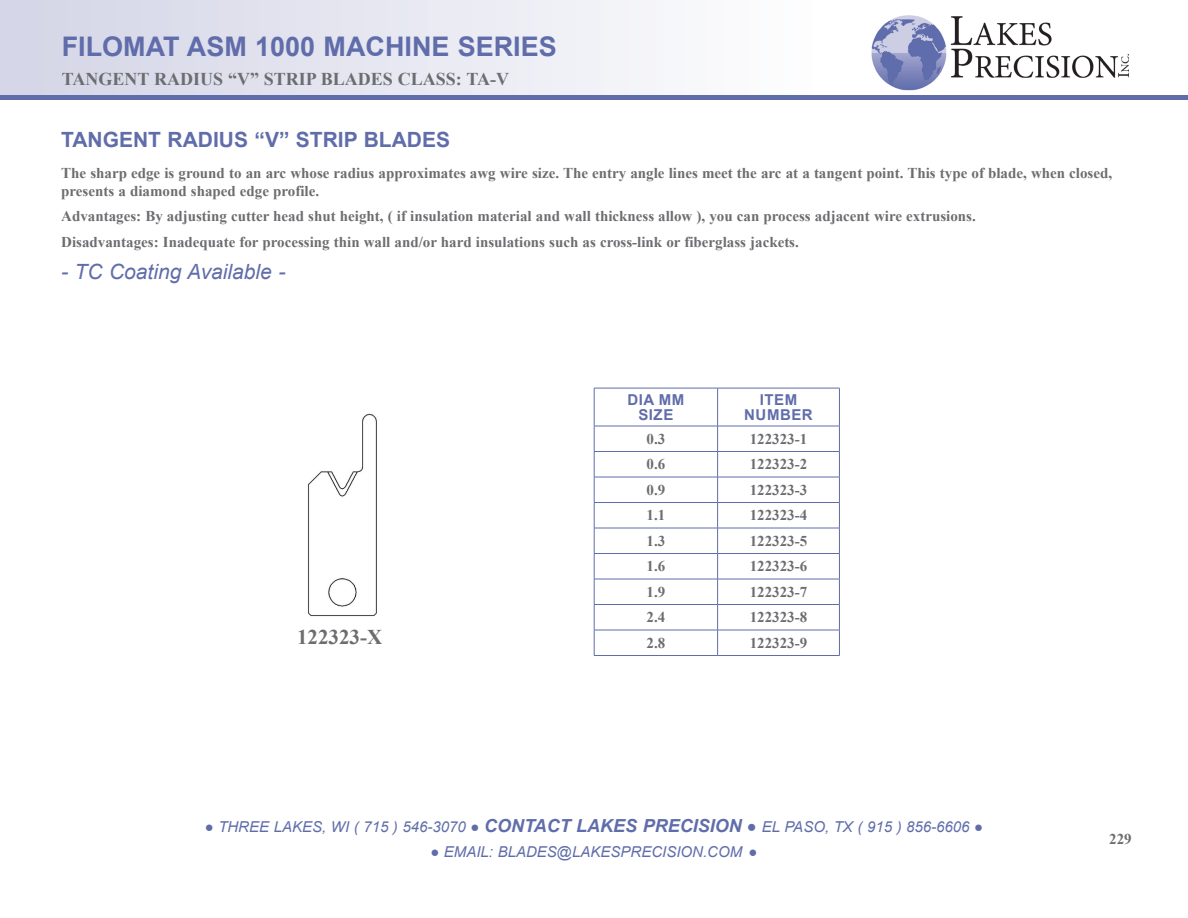
<style>
.page{position:relative;width:1188px;height:918px;background:#fff}
.page>*{position:absolute;margin:0;border:0;box-sizing:border-box;transform-origin:0 0}
.t1{font:700 27px "Arial";color:#606daa}
.t2{font:700 21px "Arial";color:#606daa}
.t3{font:italic 21px "Arial";color:#606daa}
.t4{font:700 21px "Times New Roman";color:#6c6d70}
.t5{font:700 18px "Times New Roman";color:#6c6d70}
.t6{font:700 15px/18px "Times New Roman";color:#6c6d70}
.t7{font:italic 15px "Arial";color:#606daa}
.t8{font:700 15px "Arial";letter-spacing:.035em;color:#606daa}
.s1{font-family:"Courier New";font-style:normal}
.s2{font-weight:700;font-size:18px}
.s3{font-family:"Courier New";font-style:normal;font-size:16.5px}
</style>
<div class="page">
<div style="left:0;top:0;width:858px;height:96px;background:linear-gradient(to right,#d3d5e6,#fff)"></div>
<hr style="left:0;top:96px;width:1188px;height:4px;background:#606daa">
<img style="left:871px;top:15px;width:258px;height:76px">
<hr style="left:594px;top:388px;width:124px;height:1px;background:#606daa">
<hr style="left:594px;top:388px;width:1px;height:38px;background:#606daa">
<hr style="left:718px;top:388px;width:122px;height:1px;background:#606daa">
<hr style="left:717px;top:388px;width:1px;height:38px;background:#606daa">
<hr style="left:839px;top:388px;width:1px;height:38px;background:#606daa">
<hr style="left:594px;top:426px;width:124px;height:1px;background:#606daa">
<hr style="left:718px;top:426px;width:122px;height:1px;background:#606daa">
<hr style="left:594px;top:451px;width:124px;height:1px;background:#606daa">
<hr style="left:718px;top:451px;width:122px;height:1px;background:#606daa">
<hr style="left:594px;top:477px;width:124px;height:1px;background:#606daa">
<hr style="left:718px;top:477px;width:122px;height:1px;background:#606daa">
<hr style="left:594px;top:502px;width:124px;height:1px;background:#606daa">
<hr style="left:718px;top:502px;width:122px;height:1px;background:#606daa">
<hr style="left:594px;top:528px;width:124px;height:1px;background:#606daa">
<hr style="left:718px;top:528px;width:122px;height:1px;background:#606daa">
<hr style="left:594px;top:553px;width:124px;height:1px;background:#606daa">
<hr style="left:718px;top:553px;width:122px;height:1px;background:#606daa">
<hr style="left:594px;top:579px;width:124px;height:1px;background:#606daa">
<hr style="left:718px;top:579px;width:122px;height:1px;background:#606daa">
<hr style="left:594px;top:604px;width:124px;height:1px;background:#606daa">
<hr style="left:718px;top:604px;width:122px;height:1px;background:#606daa">
<hr style="left:594px;top:630px;width:124px;height:1px;background:#606daa">
<svg style="left:594px;top:426px;width:1px;height:229px"></svg>
<hr style="left:718px;top:630px;width:122px;height:1px;background:#606daa">
<svg style="left:717px;top:426px;width:1px;height:229px"></svg>
<svg style="left:839px;top:426px;width:1px;height:229px"></svg>
<hr style="left:594px;top:655px;width:124px;height:1px;background:#606daa">
<hr style="left:718px;top:655px;width:122px;height:1px;background:#606daa">
<img style="left:308px;top:413px;width:69px;height:204px">
<p class="t1" style="left:62px;top:27px;width:497px">FILOMAT ASM 1000 MACHINE SERIES</p>
<p class="t5" style="left:62px;top:66px;width:449px">TANGENT RADIUS “V” STRIP BLADES CLASS: TA-V</p>
<p class="t2" style="left:61px;top:125px;width:390px">TANGENT RADIUS “V” STRIP BLADES</p>
<p class="t6" style="left:61px;top:163px;width:1052px">The sharp edge is ground to an arc whose radius approximates awg wire size. The entry angle lines meet the arc at a tangent point. This type of blade, when closed, presents a diamond shaped edge profile.</p>
<p class="t6" style="left:61px;top:207px;width:916px">Advantages: By adjusting cutter head shut height, ( if insulation material and wall thickness allow ), you can process adjacent wire extrusions.</p>
<p class="t6" style="left:61px;top:232px;width:739px">Disadvantages: Inadequate for processing thin wall and/or hard insulations such as cross-link or fiberglass jackets.</p>
<p class="t3" style="left:61px;top:258px;width:226px">- TC Coating Available -</p>
<p class="t8" style="left:627px;top:389px;width:58px">DIA MM</p>
<p class="t8" style="left:638px;top:404px;width:36px">SIZE</p>
<p class="t8" style="left:760px;top:389px;width:39px">ITEM</p>
<p class="t8" style="left:744px;top:404px;width:70px">NUMBER</p>
<p class="t6" style="left:647px;top:429px;width:20px">0.3</p>
<p class="t6" style="left:750px;top:429px;width:59px">122323-1</p>
<p class="t6" style="left:647px;top:455px;width:20px">0.6</p>
<p class="t6" style="left:750px;top:455px;width:59px">122323-2</p>
<p class="t6" style="left:647px;top:480px;width:20px">0.9</p>
<p class="t6" style="left:750px;top:480px;width:59px">122323-3</p>
<p class="t6" style="left:647px;top:506px;width:20px">1.1</p>
<p class="t6" style="left:750px;top:506px;width:59px">122323-4</p>
<p class="t6" style="left:647px;top:531px;width:20px">1.3</p>
<p class="t6" style="left:750px;top:531px;width:59px">122323-5</p>
<p class="t6" style="left:647px;top:557px;width:20px">1.6</p>
<p class="t6" style="left:750px;top:557px;width:59px">122323-6</p>
<p class="t6" style="left:647px;top:582px;width:20px">1.9</p>
<p class="t6" style="left:750px;top:582px;width:59px">122323-7</p>
<p class="t6" style="left:647px;top:608px;width:20px">2.4</p>
<p class="t6" style="left:750px;top:608px;width:59px">122323-8</p>
<p class="t4" style="left:297px;top:622px;width:87px">122323-X</p>
<p class="t6" style="left:647px;top:633px;width:20px">2.8</p>
<p class="t6" style="left:750px;top:633px;width:59px">122323-9</p>
<p class="t7" style="left:205px;top:817px;width:780px"><span class="s1">●</span> THREE LAKES, WI ( 715 ) 546-3070 <span class="s1">●</span> <span class="s2">CONTACT LAKES PRECISION</span> <span class="s3">●</span> EL PASO, TX ( 915 ) 856-6606 <span class="s1">●</span></p>
<p class="t7" style="left:430px;top:842px;width:329px"><span class="s1">●</span> EMAIL: BLADES@LAKESPRECISION.COM <span class="s1">●</span></p>
<p class="t6" style="left:1109px;top:829px;width:24px">229</p>
</div>
